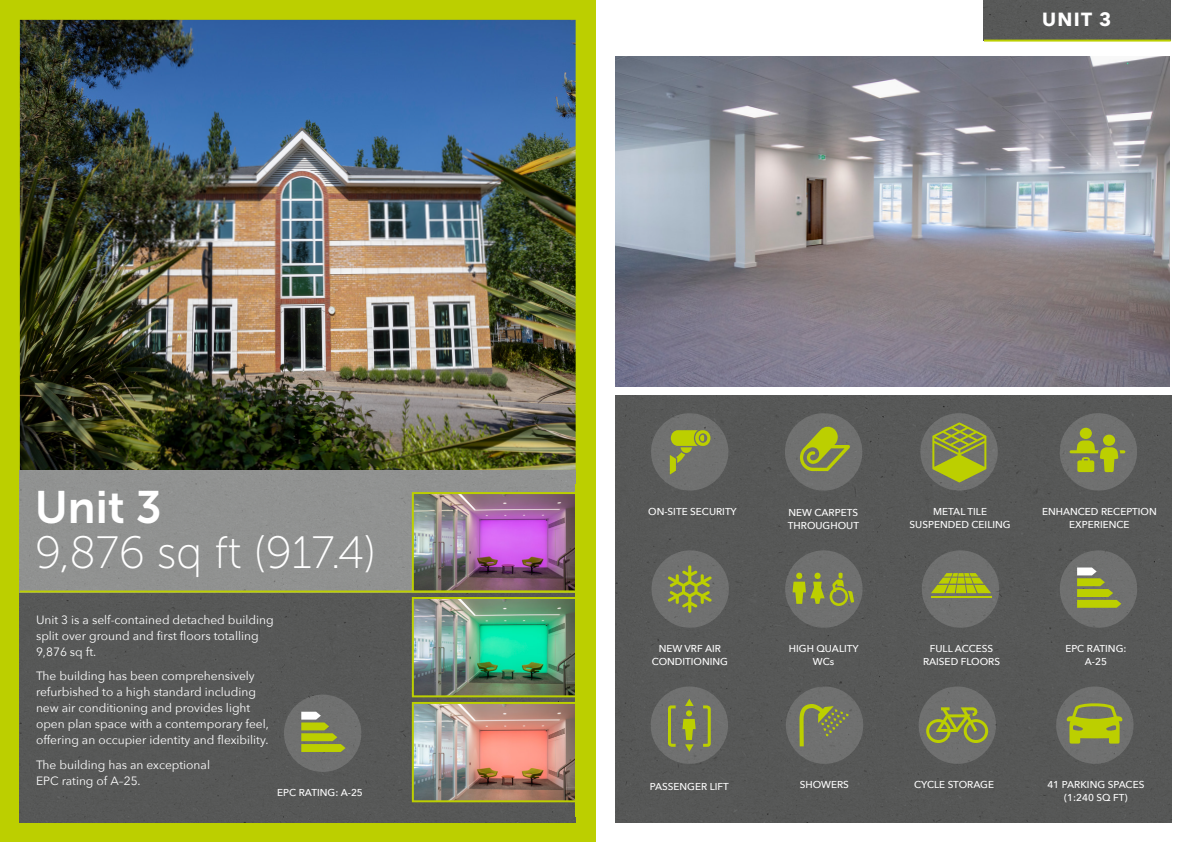
<style>
.page{position:relative;width:1191px;height:842px;background:#fff}
.page>*{position:absolute;margin:0;border:0;box-sizing:border-box;transform-origin:0 0}
.t1{font:45.3px "Museo Sans 100";letter-spacing:-.01em;color:#fff}
.t2{font:45.3px "Museo Sans 700";color:#fff}
.t3{font:700 19px "Avenir Next";color:#fff}
.t4{font:12px/16px "Avenir Next";color:#fff}
.t5{font:500 10px/13px "Avenir Next";color:#fff;text-align:center}
</style>
<div class="page">
<div style="left:0;top:0;width:595px;height:842px;background:#bccf00"></div>
<img style="left:20px;top:20px;width:555px;height:450px">
<div style="left:20px;top:470px;width:555px;height:352px;background:#575857"></div>
<div style="left:20px;top:470px;width:555px;height:120px;background:#909191"></div>
<div style="left:284px;top:694px;width:77px;height:78px;background:#707070;border-radius:50%"></div>
<svg style="left:301px;top:712px;width:44px;height:40px"></svg>
<hr style="left:20px;top:590px;width:555px;height:2px;background:#bccf00">
<div style="left:615px;top:395px;width:556px;height:427px;background:#565757"></div>
<div style="left:984px;top:0;width:186px;height:40px;background:#585958"></div>
<img style="left:615px;top:57px;width:554px;height:330px">
<div style="left:918px;top:686px;width:78px;height:78px;background:#6f706f;border-radius:50%"></div>
<svg style="left:926px;top:707px;width:63px;height:36px"></svg>
<div style="left:1056px;top:686px;width:77px;height:78px;background:#6f7070;border-radius:50%"></div>
<svg style="left:1066px;top:703px;width:57px;height:41px"></svg>
<div style="left:650px;top:686px;width:78px;height:78px;background:#707070;border-radius:50%"></div>
<svg style="left:668px;top:699px;width:43px;height:53px"></svg>
<div style="left:786px;top:686px;width:77px;height:78px;background:#6f706f;border-radius:50%"></div>
<svg style="left:799px;top:704px;width:49px;height:42px"></svg>
<div style="left:785px;top:550px;width:77px;height:78px;background:#6f7070;border-radius:50%"></div>
<svg style="left:792px;top:573px;width:62px;height:33px"></svg>
<div style="left:651px;top:550px;width:78px;height:78px;background:#707070;border-radius:50%"></div>
<svg style="left:668px;top:565px;width:44px;height:48px"></svg>
<div style="left:651px;top:413px;width:77px;height:78px;background:#707070;border-radius:50%"></div>
<svg style="left:670px;top:430px;width:40px;height:45px"></svg>
<div style="left:785px;top:413px;width:77px;height:78px;background:#6f7070;border-radius:50%"></div>
<svg style="left:800px;top:426px;width:50px;height:45px"></svg>
<div style="left:921px;top:550px;width:78px;height:78px;background:#707070;border-radius:50%"></div>
<div style="left:1059px;top:413px;width:78px;height:78px;background:#707070;border-radius:50%"></div>
<div style="left:1079px;top:428px;width:12px;height:11px;background:#bccf00;border-radius:50%"></div>
<div style="left:1103px;top:435px;width:12px;height:11px;background:#bccf00;border-radius:50%"></div>
<svg style="left:1069px;top:440px;width:56px;height:32px"></svg>
<svg style="left:931px;top:573px;width:60px;height:20px"></svg>
<hr style="left:931px;top:596px;width:60px;height:2px;background:#bccf00">
<div style="left:920px;top:413px;width:77px;height:78px;background:#6f7070;border-radius:50%"></div>
<svg style="left:932px;top:422px;width:54px;height:60px"></svg>
<div style="left:1059px;top:550px;width:78px;height:78px;background:#707070;border-radius:50%"></div>
<svg style="left:1077px;top:567px;width:44px;height:41px"></svg>
<hr style="left:984px;top:40px;width:186px;height:2px;background:#bccf00">
<img style="left:415px;top:495px;width:160px;height:94px">
<div style="left:412px;top:492px;width:175px;height:100px;border:2px solid #bccf00"></div>
<img style="left:415px;top:600px;width:160px;height:94px">
<div style="left:412px;top:597px;width:175px;height:100px;border:2px solid #bccf00"></div>
<img style="left:415px;top:705px;width:160px;height:94px">
<div style="left:412px;top:702px;width:175px;height:100px;border:2px solid #bccf00"></div>
<div style="left:575px;top:485px;width:16px;height:332px;background:#bccf00"></div>
<h1 class="t2" style="left:35px;top:482px;width:129px">Unit 3</h1>
<h1 class="t1" style="left:35px;top:528px;width:343px">9,876 sq ft (917.4)</h1>
<p class="t4" style="left:36px;top:611px;width:239px">Unit 3 is a self-contained detached building split over ground and first floors totalling<br>9,876 sq ft.</p>
<p class="t4" style="left:36px;top:667px;width:234px">The building has been comprehensively refurbished to a high standard including new air conditioning and provides light open plan space with a contemporary feel, offering an occupier identity and flexibility.</p>
<p class="t4" style="left:36px;top:756px;width:175px">The building has an exceptional<br>EPC rating of A–25.</p>
<p class="t5" style="left:277px;top:786px;width:87px">EPC RATING: A-25</p>
<h2 class="t3" style="left:1042px;top:3px;width:71px">UNIT 3</h2>
<p class="t5" style="left:648px;top:505px;width:90px">ON-SITE SECURITY</p>
<p class="t5" style="left:788px;top:506px;width:73px;text-align:left">NEW CARPETS<br>THROUGHOUT</p>
<p class="t5" style="left:1042px;top:504px;width:116px">ENHANCED RECEPTION<br>EXPERIENCE</p>
<p class="t5" style="left:909px;top:505px;width:103px">METAL TILE<br>SUSPENDED CEILING</p>
<p class="t5" style="left:651px;top:642px;width:78px">NEW VRF AIR<br>CONDITIONING</p>
<p class="t5" style="left:789px;top:642px;width:71px">HIGH QUALITY<br>WCs</p>
<p class="t5" style="left:923px;top:642px;width:79px">FULL ACCESS<br>RAISED FLOORS</p>
<p class="t5" style="left:1065px;top:641px;width:63px">EPC RATING:<br>A-25</p>
<p class="t5" style="left:649px;top:779px;width:81px">PASSENGER LIFT</p>
<p class="t5" style="left:799px;top:778px;width:51px">SHOWERS</p>
<p class="t5" style="left:914px;top:778px;width:81px">CYCLE STORAGE</p>
<p class="t5" style="left:1047px;top:778px;width:99px">41 PARKING SPACES (1:240 SQ FT)</p>
</div>
